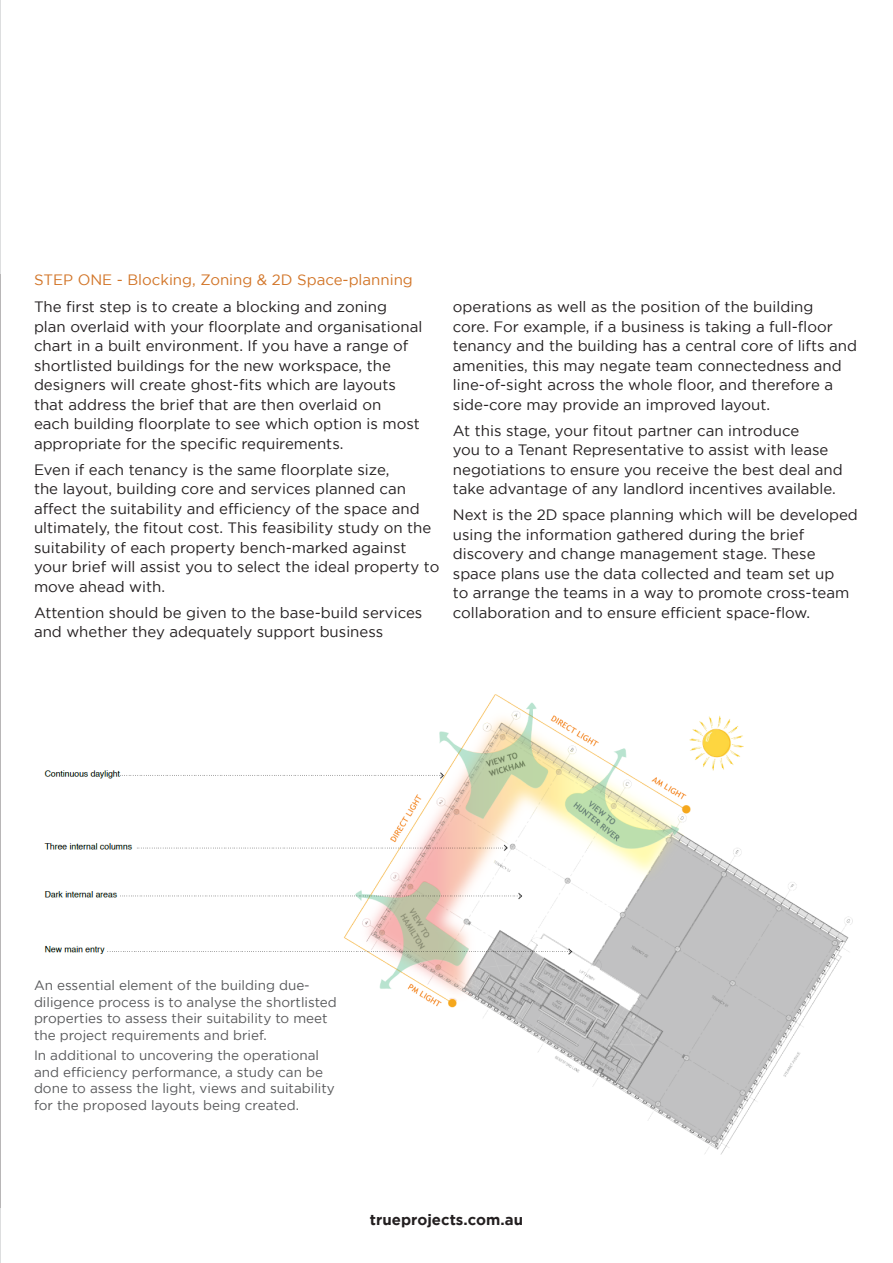
<style>
.page{position:relative;width:893px;height:1263px;background:#fff}
.page>*{position:absolute;margin:0;border:0;box-sizing:border-box;transform-origin:0 0}
.t1{font:15px/19.5px "Gotham";color:#231f20}
.t2{font:15px "Gotham";color:#d27528}
.t3{font:700 15px "Gotham";color:#231f20}
.t4{font:13.5px/16.5px "Gotham";color:#57585a}
</style>
<div class="page">
<hr style="left:0;top:0;width:1px;height:1263px;background:#bcbdc0">
<img style="left:44px;top:694px;width:809px;height:460px">
<p class="t2" style="left:34px;top:272px;width:380px">STEP ONE - Blocking, Zoning &amp; 2D Space-planning</p>
<p class="t1" style="left:34px;top:297px;width:390px">The first step is to create a blocking and zoning plan overlaid with your floorplate and organisational chart in a built environment. If you have a range of shortlisted buildings for the new workspace, the designers will create ghost-fits which are layouts that address the brief that are then overlaid on<br>each building floorplate to see which option is most appropriate for the specific requirements.</p>
<p class="t1" style="left:34px;top:460px;width:407px">Even if each tenancy is the same floorplate size,<br>the layout, building core and services planned can affect the suitability and efficiency of the space and ultimately, the fitout cost. This feasibility study on the suitability of each property bench-marked against your brief will assist you to select the ideal property to move ahead with.</p>
<p class="t1" style="left:34px;top:602px;width:390px">Attention should be given to the base-build services and whether they adequately support business</p>
<p class="t1" style="left:453px;top:297px;width:406px">operations as well as the position of the building<br>core. For example, if a business is taking a full-floor tenancy and the building has a central core of lifts and amenities, this may negate team connectedness and line-of-sight across the whole floor, and therefore a side-core may provide an improved layout.</p>
<p class="t1" style="left:453px;top:421px;width:391px">At this stage, your fitout partner can introduce<br>you to a Tenant Representative to assist with lease negotiations to ensure you receive the best deal and take advantage of any landlord incentives available.</p>
<p class="t1" style="left:453px;top:505px;width:406px">Next is the 2D space planning which will be developed using the information gathered during the brief discovery and change management stage. These space plans use the data collected and team set up<br>to arrange the teams in a way to promote cross-team collaboration and to ensure efficient space-flow.</p>
<p class="t4" style="left:34px;top:977px;width:304px">An essential element of the building due&shy;diligence process is to analyse the shortlisted properties to assess their suitability to meet the project requirements and brief.</p>
<p class="t4" style="left:34px;top:1047px;width:302px">In additional to uncovering the operational and efficiency performance, a study can be done to assess the light, views and suitability for the proposed layouts being created.</p>
<p class="t3" style="left:370px;top:1211px;width:155px">trueprojects.com.au</p>
</div>
